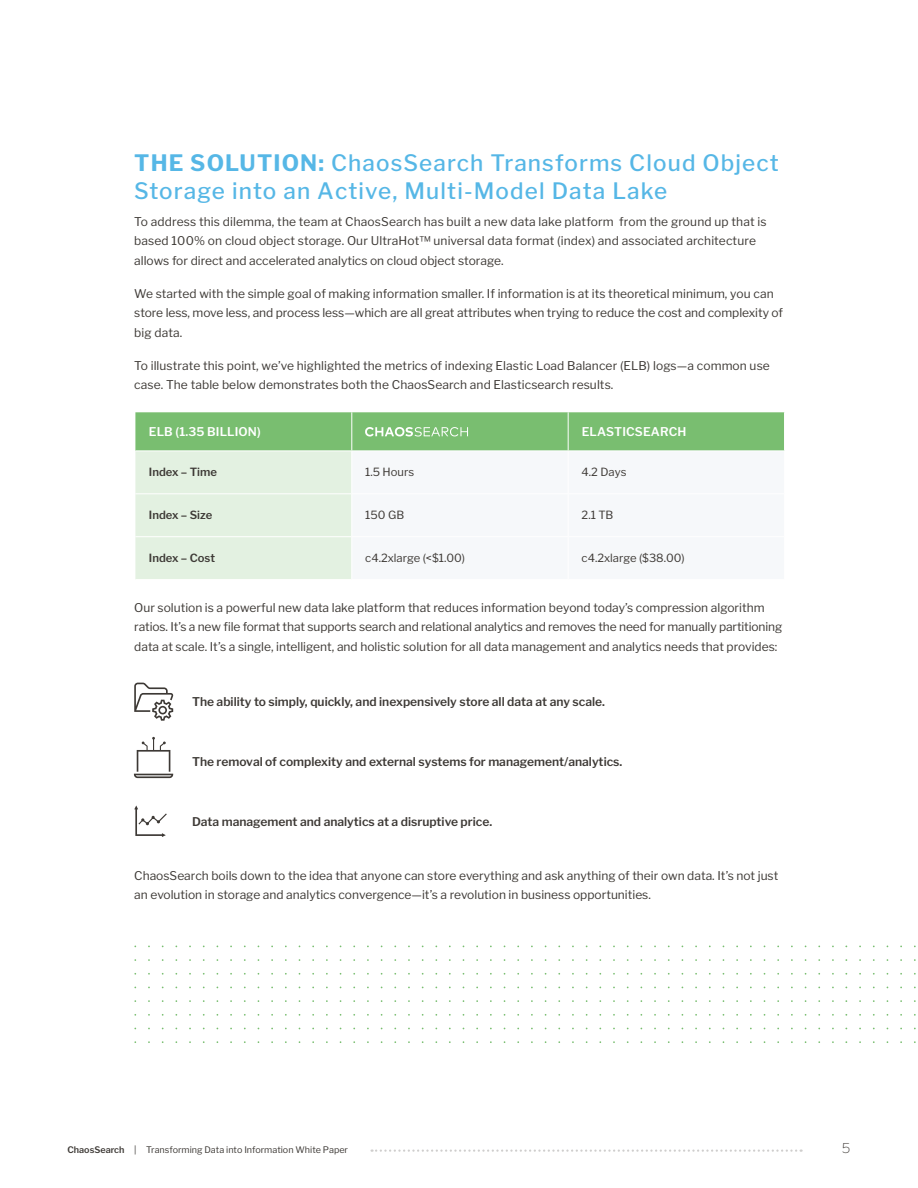
<style>
.page{position:relative;width:918px;height:1188px;background:#fff}
.page>*{position:absolute;margin:0;border:0;box-sizing:border-box;transform-origin:0 0}
.t1{font:500 22.5px/28.5px "Libre Franklin";letter-spacing:.05em;color:#56b7e6}
.t2{font:100 13.5px "Libre Franklin";color:#3d3935}
.t3{font:12px/19.5px "Libre Franklin";color:#3d3935}
.t4{font:600 12px "Libre Franklin";color:#3d3935}
.t5{font:600 12px "Libre Franklin";letter-spacing:.01em;color:#fff}
.t6{font:11.25px "Libre Franklin";color:#3d3935}
.t7{font:600 11.25px "Libre Franklin";color:#3d3935}
.t8{font:9px "Libre Franklin";color:#3d3935}
.s1{font-weight:700}
.s2{font-weight:600}
</style>
<div class="page">
<svg style="left:135px;top:412px;width:649px;height:167px;background:#b2d9ad"></svg>
<div style="left:352px;top:452px;width:432px;height:127px;background:#f6f8fa"></div>
<hr style="left:351px;top:412px;width:1px;height:39px;background:#fff">
<hr style="left:568px;top:412px;width:1px;height:39px;background:#fff">
<hr style="left:135px;top:451px;width:217px;height:1px;background:#fff">
<hr style="left:352px;top:451px;width:216px;height:1px;background:#fff">
<hr style="left:351px;top:451px;width:1px;height:42px;background:#fff">
<hr style="left:568px;top:451px;width:217px;height:1px;background:#fff">
<hr style="left:568px;top:451px;width:1px;height:42px;background:#fff">
<hr style="left:135px;top:493px;width:217px;height:1px;background:#fff">
<hr style="left:352px;top:493px;width:216px;height:1px;background:#fff">
<hr style="left:351px;top:494px;width:1px;height:42px;background:#fff">
<hr style="left:568px;top:493px;width:217px;height:1px;background:#fff">
<hr style="left:568px;top:494px;width:1px;height:42px;background:#fff">
<hr style="left:135px;top:536px;width:217px;height:1px;background:#fff">
<hr style="left:352px;top:536px;width:216px;height:1px;background:#fff">
<hr style="left:351px;top:537px;width:1px;height:42px;background:#fff">
<hr style="left:568px;top:536px;width:217px;height:1px;background:#fff">
<hr style="left:568px;top:537px;width:1px;height:42px;background:#fff">
<svg style="left:365px;top:427px;width:103px;height:10px"></svg>
<svg style="left:134px;top:683px;width:39px;height:38px"></svg>
<svg style="left:134px;top:805px;width:33px;height:32px"></svg>
<svg style="left:134px;top:737px;width:39px;height:41px"></svg>
<svg style="left:372px;top:1150px;width:426px;height:2px"></svg>
<h1 class="t1" style="left:134px;top:148px;width:646px"><span class="s1">THE SOLUTION:</span> ChaosSearch Transforms Cloud Object<br>Storage into an Active, Multi-Model Data Lake</h1>
<p class="t3" style="left:134px;top:211px;width:634px">To address this dilemma, the team at ChaosSearch has built a new data lake platform from the ground up that is based 100% on cloud object storage. Our UltraHot™ universal data format (index) and associated architecture allows for direct and accelerated analytics on cloud object storage.</p>
<p class="t3" style="left:134px;top:283px;width:650px">We started with the simple goal of making information smaller. If information is at its theoretical minimum, you can store less, move less, and process less—which are all great attributes when trying to reduce the cost and complexity of big data.</p>
<p class="t3" style="left:134px;top:355px;width:637px">To illustrate this point, we’ve highlighted the metrics of indexing Elastic Load Balancer (ELB) logs—a common use case. The table below demonstrates both the ChaosSearch and Elasticsearch results.</p>
<p class="t5" style="left:149px;top:425px;width:113px">ELB (1.35 BILLION)</p>
<p class="t5" style="left:582px;top:425px;width:106px">ELASTICSEARCH</p>
<p class="t7" style="left:149px;top:466px;width:70px">Index – Time</p>
<p class="t6" style="left:365px;top:466px;width:50px">1.5 Hours</p>
<p class="t6" style="left:582px;top:466px;width:46px">4.2 Days</p>
<p class="t7" style="left:149px;top:508px;width:65px">Index – Size</p>
<p class="t6" style="left:365px;top:508px;width:40px">150 GB</p>
<p class="t6" style="left:582px;top:508px;width:33px">2.1 TB</p>
<p class="t7" style="left:149px;top:551px;width:68px">Index – Cost</p>
<p class="t6" style="left:365px;top:551px;width:101px">c4.2xlarge (&lt;$1.00)</p>
<p class="t6" style="left:582px;top:551px;width:105px">c4.2xlarge ($38.00)</p>
<p class="t3" style="left:134px;top:597px;width:650px">Our solution is a powerful new data lake platform that reduces information beyond today’s compression algorithm ratios. It’s a new file format that supports search and relational analytics and removes the need for manually partitioning data at scale. It’s a single, intelligent, and holistic solution for all data management and analytics needs that provides:</p>
<p class="t4" style="left:192px;top:695px;width:415px">The ability to simply, quickly, and inexpensively store all data at any scale.</p>
<p class="t4" style="left:192px;top:755px;width:432px">The removal of complexity and external systems for management/analytics.</p>
<p class="t4" style="left:192px;top:815px;width:302px">Data management and analytics at a disruptive price.</p>
<p class="t3" style="left:134px;top:866px;width:646px">ChaosSearch boils down to the idea that anyone can store everything and ask anything of their own data. It’s not just an evolution in storage and analytics convergence—it’s a revolution in business opportunities.</p>
<p class="t8" style="left:68px;top:1144px;width:282px"><span class="s2">ChaosSearch</span> | Transforming Data into Information White Paper</p>
<p class="t2" style="left:842px;top:1140px;width:10px">5</p>
</div>
